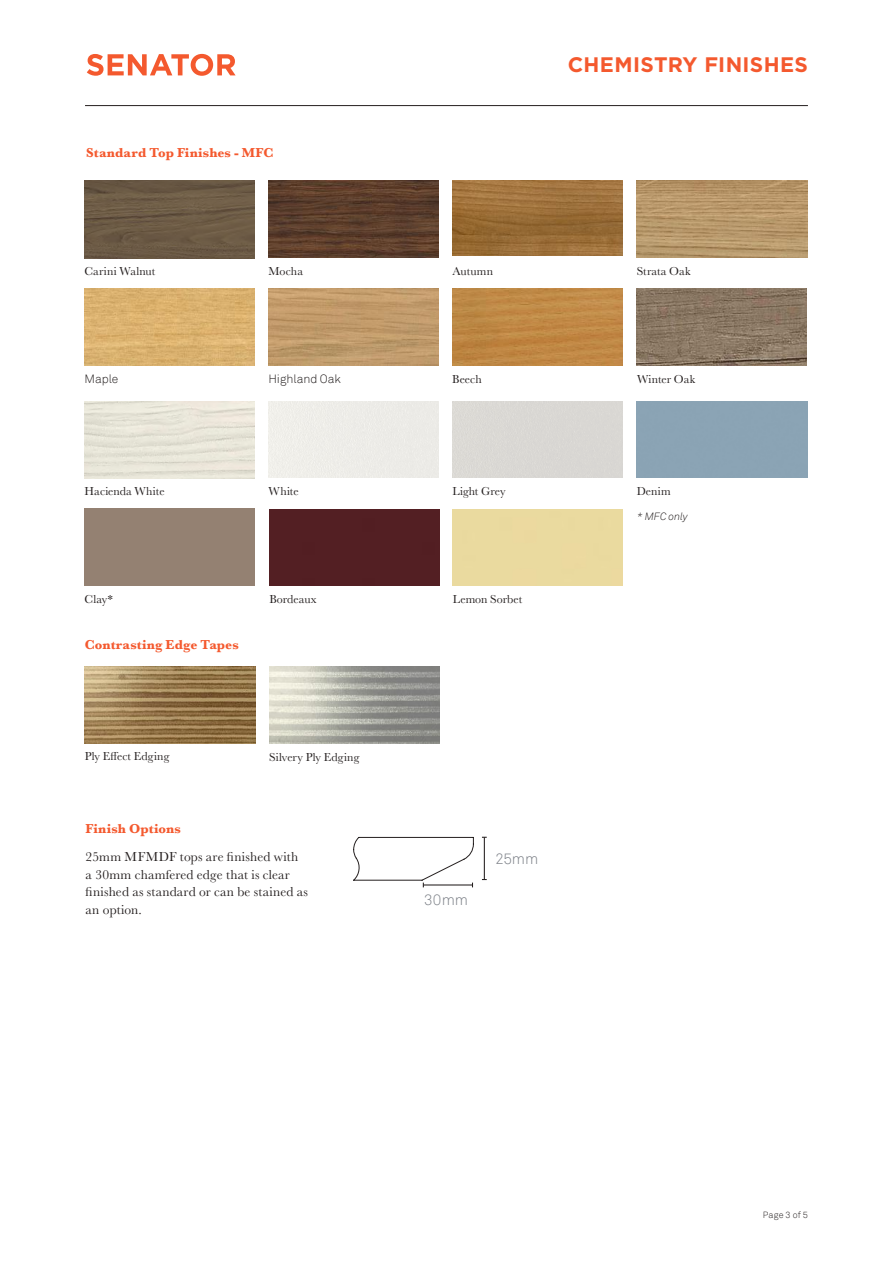
<style>
.page{position:relative;width:893px;height:1263px;background:#fff}
.page>*{position:absolute;margin:0;border:0;box-sizing:border-box;transform-origin:0 0}
.t1{font:700 21px "Gotham";letter-spacing:.015em;color:#f4592e}
.t2{font:300 15.15px "Akkurat";letter-spacing:-.01em;color:#7c8087}
.t3{font:13.5px/17.5px "Baskerville";letter-spacing:.015em;color:#241f1f}
.t4{font:700 13.5px "Baskerville";letter-spacing:.005em;color:#f4592e}
.t5{font:12px "Baskerville";letter-spacing:.005em;color:#241f1f}
.t6{font:300 12px "Akkurat";letter-spacing:-.005em;color:#241f1f}
.t7{font:italic 300 10.5px "Akkurat";letter-spacing:-.005em;color:#241f1f}
.t8{font:300 9px "Akkurat";letter-spacing:.02em;color:#241f1f}
</style>
<div class="page">
<hr style="left:85px;top:105px;width:723px;height:1px;background:#241f1f">
<svg style="left:87px;top:54px;width:149px;height:22px"></svg>
<div style="left:269px;top:509px;width:170px;height:76px;background:#531f23"></div>
<img style="left:85px;top:288px;width:170px;height:77px">
<img style="left:268px;top:181px;width:171px;height:77px">
<div style="left:268px;top:401px;width:171px;height:77px;background:#edece8"></div>
<img style="left:453px;top:181px;width:170px;height:75px">
<img style="left:637px;top:181px;width:170px;height:77px">
<img style="left:85px;top:181px;width:170px;height:78px">
<img style="left:85px;top:401px;width:170px;height:78px">
<img style="left:268px;top:289px;width:171px;height:76px">
<img style="left:452px;top:289px;width:170px;height:76px">
<img style="left:637px;top:289px;width:170px;height:76px">
<img style="left:85px;top:666px;width:170px;height:77px">
<img style="left:269px;top:667px;width:170px;height:76px">
<hr style="left:484px;top:837px;width:1px;height:42px;background:#241f1f">
<svg style="left:353px;top:837px;width:121px;height:50px"></svg>
<p class="t4" style="left:86px;top:143px;width:189px">Standard Top Finishes - MFC</p>
<p class="t5" style="left:85px;top:263px;width:72px">Carini Walnut</p>
<p class="t5" style="left:269px;top:263px;width:36px">Mocha</p>
<h1 class="t1" style="left:568px;top:51px;width:241px">CHEMISTRY FINISHES</h1>
<p class="t5" style="left:452px;top:263px;width:42px">Autumn</p>
<p class="t5" style="left:637px;top:263px;width:55px">Strata Oak</p>
<p class="t6" style="left:85px;top:371px;width:35px">Maple</p>
<p class="t6" style="left:269px;top:371px;width:74px">Highland Oak</p>
<p class="t5" style="left:452px;top:371px;width:31px">Beech</p>
<p class="t5" style="left:637px;top:371px;width:60px">Winter Oak</p>
<p class="t5" style="left:85px;top:483px;width:82px">Hacienda White</p>
<p class="t5" style="left:269px;top:483px;width:32px">White</p>
<p class="t5" style="left:452px;top:483px;width:55px">Light Grey</p>
<p class="t5" style="left:637px;top:483px;width:35px">Denim</p>
<p class="t7" style="left:637px;top:510px;width:52px">* MFC only</p>
<p class="t5" style="left:85px;top:591px;width:30px">Clay*</p>
<p class="t5" style="left:269px;top:591px;width:49px">Bordeaux</p>
<p class="t5" style="left:453px;top:591px;width:71px">Lemon Sorbet</p>
<p class="t4" style="left:85px;top:636px;width:156px">Contrasting Edge Tapes</p>
<p class="t5" style="left:85px;top:749px;width:86px">Ply Effect Edging</p>
<p class="t5" style="left:269px;top:749px;width:92px">Silvery Ply Edging</p>
<p class="t4" style="left:86px;top:819px;width:97px">Finish Options</p>
<p class="t3" style="left:86px;top:848px;width:224px">25mm MFMDF tops are finished with a 30mm chamfered edge that is clear finished as standard or can be stained as an option.</p>
<p class="t2" style="left:424px;top:891px;width:45px">30mm</p>
<p class="t2" style="left:495px;top:850px;width:45px">25mm</p>
<p class="t8" style="left:763px;top:1210px;width:47px">Page 3 of 5</p>
</div>
